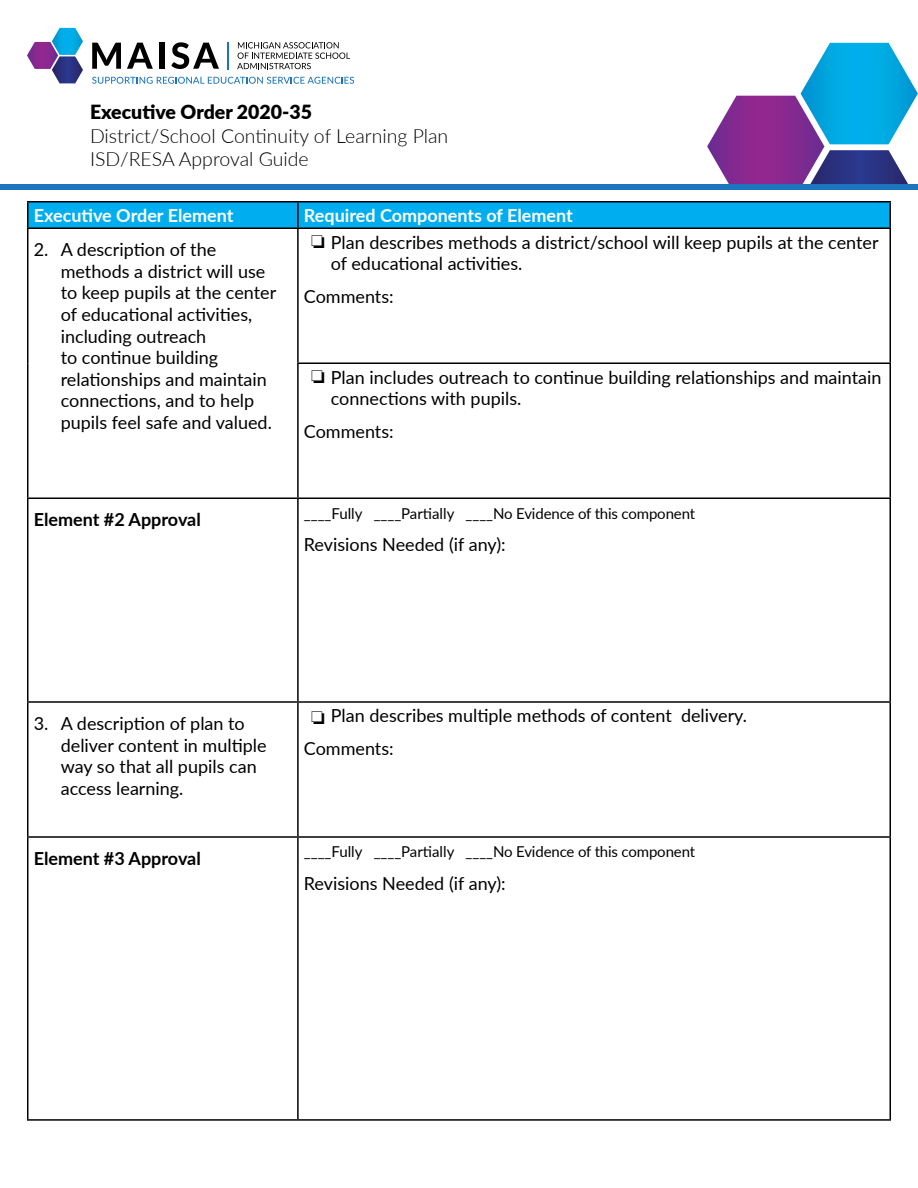
<style>
.page{position:relative;width:918px;height:1188px;background:#fff}
.page>*{position:absolute;margin:0;border:0;box-sizing:border-box;transform-origin:0 0}
.t1{font:300 19.5px/23.4px "Lato";color:#000}
.t2{font:900 19.5px "Lato";color:#000}
.t3{font:18px/21.6px "Lato";color:#000}
.t4{font:700 18px "Lato";color:#fff}
.t5{font:700 18px "Lato";color:#000}
.t6{font:15px "Lato";letter-spacing:-.01em;color:#000}
</style>
<div class="page">
<svg style="left:92px;top:43px;width:29px;height:26px"></svg>
<svg style="left:127px;top:43px;width:26px;height:26px"></svg>
<div style="left:159px;top:43px;width:5px;height:26px;background:#000"></div>
<svg style="left:171px;top:42px;width:48px;height:27px"></svg>
<svg style="left:227px;top:42px;width:1px;height:27px"></svg>
<svg style="left:237px;top:42px;width:113px;height:27px"></svg>
<svg style="left:92px;top:77px;width:262px;height:7px"></svg>
<svg style="left:27px;top:28px;width:56px;height:55px"></svg>
<svg style="left:707px;top:43px;width:211px;height:141px"></svg>
<div style="left:0;top:184px;width:918px;height:6px;background:#1c75bc"></div>
<hr style="left:27px;top:201px;width:271px;height:1px;background:#000">
<hr style="left:298px;top:201px;width:593px;height:1px;background:#000">
<div style="left:27px;top:202px;width:864px;height:25px;background:#00aeef"></div>
<hr style="left:27px;top:227px;width:271px;height:2px;background:#000">
<hr style="left:27px;top:229px;width:1px;height:134px;background:#000">
<hr style="left:298px;top:227px;width:593px;height:2px;background:#000">
<hr style="left:297px;top:229px;width:2px;height:133px;background:#000">
<hr style="left:890px;top:229px;width:1px;height:133px;background:#000">
<hr style="left:27px;top:363px;width:1px;height:134px;background:#000">
<hr style="left:297px;top:362px;width:594px;height:2px;background:#000">
<hr style="left:297px;top:364px;width:2px;height:133px;background:#000">
<hr style="left:890px;top:364px;width:1px;height:133px;background:#000">
<hr style="left:27px;top:497px;width:271px;height:2px;background:#000">
<hr style="left:27px;top:499px;width:1px;height:202px;background:#000">
<hr style="left:298px;top:497px;width:593px;height:2px;background:#000">
<hr style="left:297px;top:499px;width:2px;height:202px;background:#000">
<hr style="left:890px;top:499px;width:1px;height:202px;background:#000">
<hr style="left:27px;top:701px;width:271px;height:2px;background:#000">
<hr style="left:27px;top:703px;width:1px;height:133px;background:#000">
<hr style="left:298px;top:701px;width:593px;height:2px;background:#000">
<hr style="left:297px;top:703px;width:2px;height:133px;background:#000">
<hr style="left:890px;top:703px;width:1px;height:133px;background:#000">
<hr style="left:27px;top:836px;width:271px;height:2px;background:#000">
<hr style="left:27px;top:838px;width:1px;height:281px;background:#000">
<hr style="left:298px;top:836px;width:593px;height:2px;background:#000">
<hr style="left:297px;top:838px;width:2px;height:281px;background:#000">
<hr style="left:890px;top:838px;width:1px;height:281px;background:#000">
<hr style="left:27px;top:1119px;width:271px;height:2px;background:#000">
<hr style="left:298px;top:1119px;width:593px;height:2px;background:#000">
<p class="t2" style="left:90px;top:98px;width:224px">Executive Order 2020-35</p>
<p class="t1" style="left:90px;top:123px;width:360px">District/School Continuity of Learning Plan<br>ISD/RESA Approval Guide</p>
<p class="t4" style="left:34px;top:202px;width:201px">Executive Order Element</p>
<p class="t4" style="left:304px;top:202px;width:271px">Required Components of Element</p>
<p class="t3" style="left:61px;top:238px;width:217px;text-indent:-27px">2. A description of the methods a district will use to keep pupils at the center of educational activities, including outreach<br>to continue building relationships and maintain connections, and to help pupils feel safe and valued.</p>
<p class="t3" style="left:331px;top:231px;width:549px;text-indent:-20px">❏ Plan describes methods a district/school will keep pupils at the center of educational activities.</p>
<p class="t3" style="left:304px;top:285px;width:91px">Comments:</p>
<p class="t3" style="left:331px;top:366px;width:552px;text-indent:-20px">❏ Plan includes outreach to continue building relationships and maintain connections with pupils.</p>
<p class="t3" style="left:304px;top:420px;width:91px">Comments:</p>
<p class="t5" style="left:34px;top:506px;width:169px">Element #2 Approval</p>
<p class="t6" style="left:304px;top:503px;width:393px">____Fully ____Partially ____No Evidence of this component</p>
<p class="t3" style="left:304px;top:533px;width:203px">Revisions Needed (if any):</p>
<p class="t3" style="left:61px;top:712px;width:207px;text-indent:-27px">3. A description of plan to deliver content in multiple way so that all pupils can access learning.</p>
<p class="t3" style="left:304px;top:699px;width:445px;line-height:32.4px;text-indent:7px">❏ Plan describes multiple methods of content delivery.<br>Comments:</p>
<p class="t5" style="left:34px;top:845px;width:169px">Element #3 Approval</p>
<p class="t6" style="left:304px;top:841px;width:393px">____Fully ____Partially ____No Evidence of this component</p>
<p class="t3" style="left:304px;top:872px;width:203px">Revisions Needed (if any):</p>
</div>
